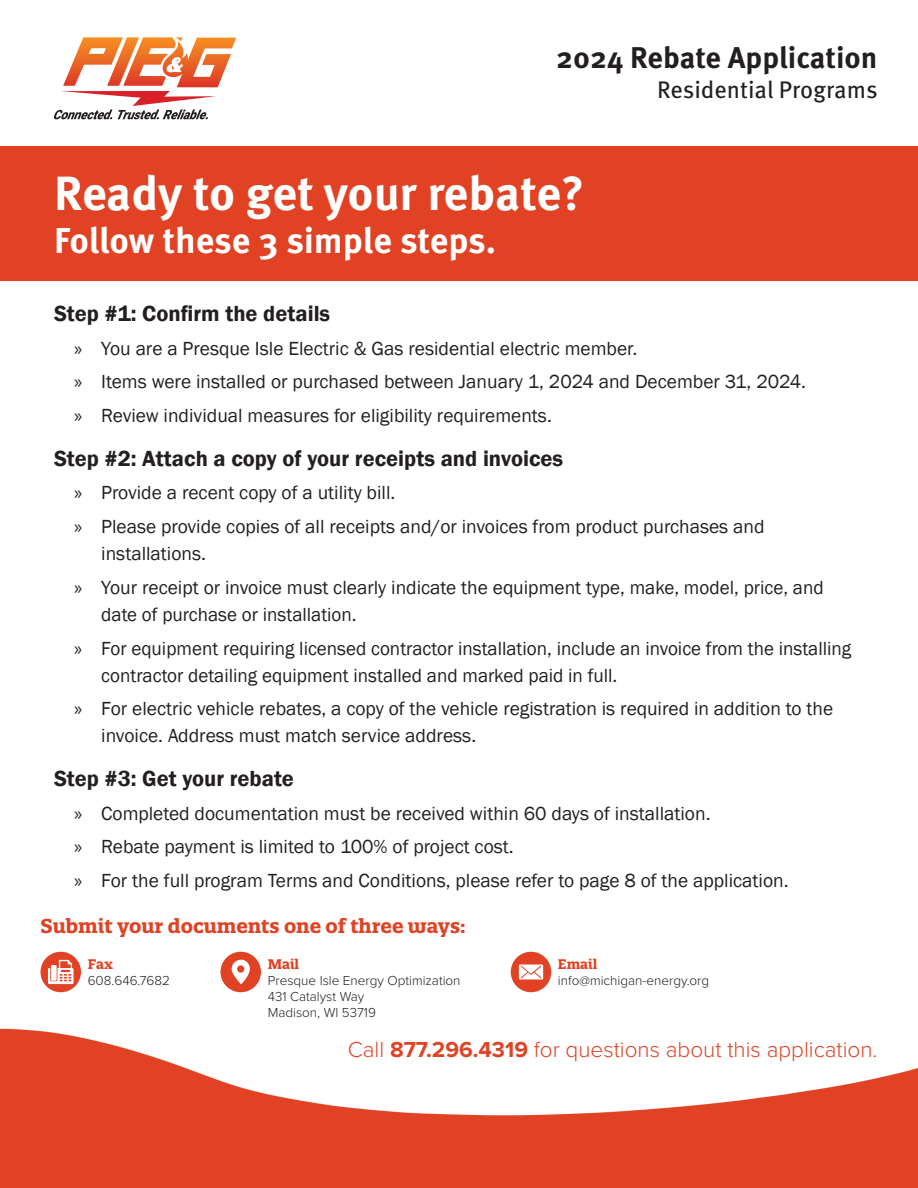
<style>
.page{position:relative;width:918px;height:1188px;background:#fff}
.page>*{position:absolute;margin:0;border:0;box-sizing:border-box;transform-origin:0 0}
.t1{font:700 48px "Meta Pro";letter-spacing:-.01em;color:#fff}
.t2{font:700 36px "Meta Pro";letter-spacing:-.005em;color:#fff}
.t3{font:700 30px "Meta Pro";color:#231f20}
.t4{font:24px "Meta Pro";color:#231f20}
.Cover_page_bullets{font:600 22.5px "Franklin Gothic";color:#231f20}
.t5{font:300 22.5px "Proxima Nova";color:#e04223}
.t6{font:19.5px/27px "Franklin Gothic";color:#231f20}
.t7{font:700 19.5px "Quatro Slab";color:#e04223}
.t8{font:300 13.5px "Proxima Nova";color:#231f20}
.t9{font:700 13.5px "Quatro Slab";color:#e04223}
.s1{font-family:"Myriad Pro"}
.s2{font-weight:700}
</style>
<div class="page">
<div style="left:0;top:146px;width:918px;height:135px;background:#e04223"></div>
<img style="left:0;top:1028px;width:918px;height:160px">
<div style="left:220px;top:952px;width:41px;height:40px;background:#e04223;border-radius:50%"></div>
<svg style="left:231px;top:960px;width:19px;height:24px"></svg>
<div style="left:511px;top:952px;width:40px;height:40px;background:#e04223;border-radius:50%"></div>
<svg style="left:519px;top:965px;width:24px;height:15px"></svg>
<div style="left:41px;top:952px;width:40px;height:40px;background:#e04223;border-radius:50%"></div>
<svg style="left:48px;top:960px;width:26px;height:24px"></svg>
<svg style="left:54px;top:37px;width:182px;height:82px"></svg>
<p class="t3" style="left:556px;top:34px;width:323px">2024 Rebate Application</p>
<p class="t4" style="left:657px;top:71px;width:222px">Residential Programs</p>
<p class="t1" style="left:54px;top:156px;width:532px">Ready to get your rebate?</p>
<p class="t2" style="left:54px;top:213px;width:444px">Follow these 3 simple steps.</p>
<p class="Cover_page_bullets" style="left:54px;top:300px;width:278px">Step #1: Confirm the details</p>
<p class="t6" style="left:74px;top:335px;width:565px"><span class="s1">»</span> You are a Presque Isle Electric &amp; Gas residential electric member.</p>
<p class="t6" style="left:74px;top:369px;width:733px"><span class="s1">»</span> Items were installed or purchased between January 1, 2024 and December 31, 2024.</p>
<p class="t6" style="left:74px;top:403px;width:479px"><span class="s1">»</span> Review individual measures for eligibility requirements.</p>
<p class="Cover_page_bullets" style="left:54px;top:444px;width:511px">Step #2: Attach a copy of your receipts and invoices</p>
<p class="t6" style="left:74px;top:480px;width:323px"><span class="s1">»</span> Provide a recent copy of a utility bill.</p>
<p class="t6" style="left:101px;top:514px;width:665px;text-indent:-27px"><span class="s1">»</span> Please provide copies of all receipts and/or invoices from product purchases and installations.</p>
<p class="t6" style="left:101px;top:574px;width:724px;text-indent:-27px"><span class="s1">»</span> Your receipt or invoice must clearly indicate the equipment type, make, model, price, and date of purchase or installation.</p>
<p class="t6" style="left:101px;top:635px;width:752px;text-indent:-27px"><span class="s1">»</span> For equipment requiring licensed contractor installation, include an invoice from the installing contractor detailing equipment installed and marked paid in full.</p>
<p class="t6" style="left:101px;top:696px;width:733px;text-indent:-27px"><span class="s1">»</span> For electric vehicle rebates, a copy of the vehicle registration is required in addition to the invoice. Address must match service address.</p>
<p class="Cover_page_bullets" style="left:54px;top:765px;width:241px">Step #3: Get your rebate</p>
<p class="t6" style="left:74px;top:800px;width:638px"><span class="s1">»</span> Completed documentation must be received within 60 days of installation.</p>
<p class="t6" style="left:74px;top:834px;width:441px"><span class="s1">»</span> Rebate payment is limited to 100% of project cost.</p>
<p class="t6" style="left:74px;top:868px;width:716px"><span class="s1">»</span> For the full program Terms and Conditions, please refer to page 8 of the application.</p>
<p class="t7" style="left:40px;top:913px;width:427px">Submit your documents one of three ways:</p>
<p class="t9" style="left:88px;top:955px;width:27px">Fax</p>
<p class="t8" style="left:88px;top:970px;width:84px">608.646.7682</p>
<p class="t9" style="left:268px;top:955px;width:33px">Mail</p>
<p class="t8" style="left:268px;top:970px;width:194px">Presque Isle Energy Optimization</p>
<p class="t8" style="left:268px;top:986px;width:98px">431 Catalyst Way</p>
<p class="t8" style="left:268px;top:1003px;width:110px">Madison, WI 53719</p>
<p class="t9" style="left:558px;top:955px;width:41px">Email</p>
<p class="t8" style="left:558px;top:970px;width:153px">info@michigan-energy.org</p>
<p class="t5" style="left:348px;top:1033px;width:531px">Call <span class="s2">877.296.4319</span> for questions about this application.</p>
</div>
